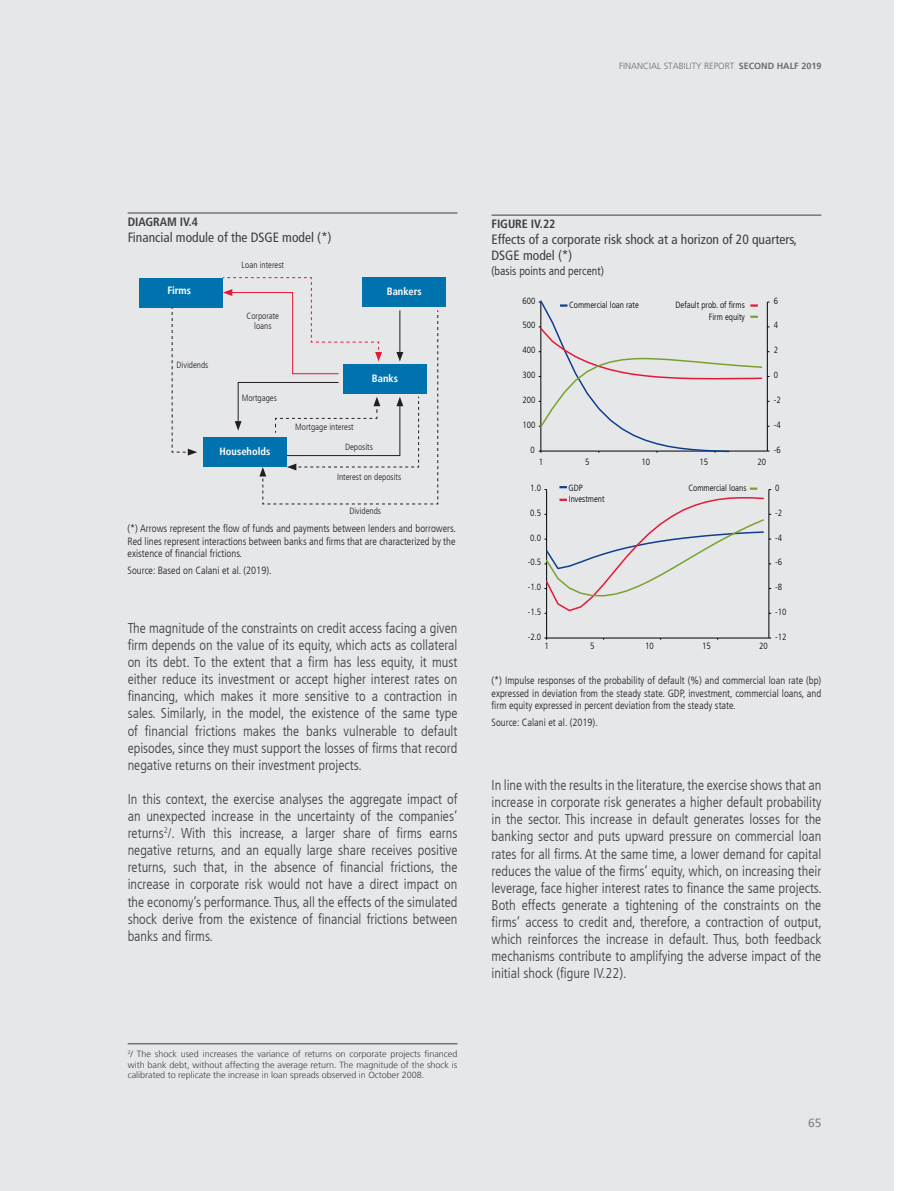
<style>
.page{position:relative;width:915px;height:1191px;background:#fff}
.page>*{position:absolute;margin:0;border:0;box-sizing:border-box;transform-origin:0 0}
.Texto_rec{font:300 condensed 14.25px/17.1px "Frutiger LT";color:#3e3e3f;text-align:justify}
.Titulo_Gráfico_o_tab{font:condensed 13.5px/16.2px "Frutiger LT";color:#3e3e3f}
.Titulo_Gráfico_o_tab-2{font:300 condensed 12px "Frutiger LT";color:#231f20}
.Gráfico_Y_Tabla{font:700 condensed 12px "Frutiger LT";letter-spacing:-.005em;color:#3e3e3f}
.t1{font:12px "Frutiger LT";color:#808285}
.Leyenda_grafico_y_ta{font:300 condensed 10.5px/12.6px "Frutiger LT";color:#231f20;text-align:justify}
.Texto_rec-2{font:700 condensed 10.5px "Frutiger LT";color:#fff}
.pie_de_página{font:300 9px/10.8px "Frutiger LT";color:#3e3e3f;text-align:justify}
.t2{font:300 condensed 9px/11.6px "Frutiger LT";color:#000001;text-align:right}
.Texto_rec-3{font:300 condensed 9px/10.5px "Frutiger LT";color:#231f20;text-align:center}
.t3{font:300 9px "Frutiger LT";color:#6c6d70}
.s1{font-weight:700}
</style>
<div class="page">
<div style="left:0;top:0;width:893px;height:1191px;background:#e6e7e9"></div>
<hr style="left:128px;top:213px;width:329px;height:1px;background:#3e3e3f">
<div style="left:139px;top:278px;width:84px;height:29px;background:#0073ae"></div>
<div style="left:203px;top:437px;width:84px;height:30px;background:#0073ae"></div>
<div style="left:362px;top:277px;width:84px;height:30px;background:#0073ae"></div>
<svg style="left:171px;top:307px;width:26px;height:148px"></svg>
<svg style="left:222px;top:277px;width:216px;height:228px"></svg>
<hr style="left:491px;top:215px;width:330px;height:1px;background:#3e3e3f">
<svg style="left:538px;top:300px;width:231px;height:153px"></svg>
<svg style="left:559px;top:486px;width:7px;height:2px"></svg>
<svg style="left:749px;top:487px;width:8px;height:3px"></svg>
<hr style="left:768px;top:489px;width:1px;height:149px;background:#000001">
<hr style="left:546px;top:489px;width:1px;height:149px;background:#000001">
<hr style="left:546px;top:637px;width:222px;height:1px;background:#000001">
<svg style="left:544px;top:496px;width:226px;height:118px"></svg>
<hr style="left:128px;top:1043px;width:329px;height:1px;background:#3e3e3f">
<p class="t3" style="left:619px;top:61px;width:204px">FINANCIAL STABILITY REPORT <span class="s1">SECOND HALF 2019</span></p>
<p class="Gráfico_Y_Tabla" style="left:128px;top:215px;width:72px">DIAGRAM IV.4</p>
<p class="Titulo_Gráfico_o_tab" style="left:128px;top:229px;width:205px">Financial module of the DSGE model (*)</p>
<p class="Texto_rec-2" style="left:167px;top:284px;width:25px">Firms</p>
<p class="Texto_rec-3" style="left:241px;top:259px;width:44px">Loan interest</p>
<p class="Texto_rec-3" style="left:246px;top:310px;width:34px">Corporate loans</p>
<p class="Texto_rec-2" style="left:386px;top:285px;width:36px">Bankers</p>
<p class="Texto_rec-3" style="left:176px;top:360px;width:33px">Dividends</p>
<p class="Texto_rec-3" style="left:242px;top:393px;width:37px">Mortgages</p>
<p class="Texto_rec-2" style="left:219px;top:445px;width:52px">Households</p>
<p class="Texto_rec-3" style="left:295px;top:421px;width:60px">Mortgage interest</p>
<p class="Texto_rec-2" style="left:372px;top:372px;width:28px">Banks</p>
<p class="Texto_rec-3" style="left:345px;top:442px;width:29px">Deposits</p>
<p class="Texto_rec-3" style="left:337px;top:471px;width:66px">Interest on deposits</p>
<p class="Texto_rec-3" style="left:349px;top:506px;width:33px">Dividends</p>
<p class="Leyenda_grafico_y_ta" style="left:127px;top:522px;width:330px">(*) Arrows represent the flow of funds and payments between lenders and borrowers.<br>Red lines represent interactions between banks and firms that are characterized by the existence of financial frictions.</p>
<p class="Leyenda_grafico_y_ta" style="left:127px;top:564px;width:145px">Source: Based on Calani et al. (2019).</p>
<p class="Texto_rec" style="left:128px;top:619px;width:331px">The magnitude of the constraints on credit access facing a given firm depends on the value of its equity, which acts as collateral on its debt. To the extent that a firm has less equity, it must either reduce its investment or accept higher interest rates on financing, which makes it more sensitive to a contraction in sales. Similarly, in the model, the existence of the same type of financial frictions makes the banks vulnerable to default episodes, since they must support the losses of firms that record negative returns on their investment projects.</p>
<p class="Texto_rec" style="left:128px;top:790px;width:331px">In this context, the exercise analyses the aggregate impact of an unexpected increase in the uncertainty of the companies’ returns<sup>2</sup>/. With this increase, a larger share of firms earns negative returns, and an equally large share receives positive returns, such that, in the absence of financial frictions, the increase in corporate risk would not have a direct impact on the economy’s performance. Thus, all the effects of the simulated shock derive from the existence of financial frictions between banks and firms.</p>
<p class="pie_de_página" style="left:128px;top:1048px;width:331px"><sup>2</sup>/ The shock used increases the variance of returns on corporate projects financed with bank debt, without affecting the average return. The magnitude of the shock is calibrated to replicate the increase in loan spreads observed in October 2008.</p>
<p class="Gráfico_Y_Tabla" style="left:491px;top:217px;width:65px">FIGURE IV.22</p>
<p class="Titulo_Gráfico_o_tab" style="left:491px;top:231px;width:307px">Effects of a corporate risk shock at a horizon of 20 quarters,<br>DSGE model (*)</p>
<p class="Titulo_Gráfico_o_tab-2" style="left:491px;top:264px;width:114px">(basis points and percent)</p>
<p class="t2" style="left:522px;top:295px;width:14px">600</p>
<p class="t2" style="left:522px;top:320px;width:14px">500</p>
<p class="t2" style="left:569px;top:299px;width:71px">Commercial loan rate</p>
<p class="t2" style="left:675px;top:299px;width:71px">Default prob. of firms<br>Firm equity</p>
<p class="t2" style="left:773px;top:295px;width:6px">6</p>
<p class="t2" style="left:773px;top:320px;width:6px">4</p>
<p class="t2" style="left:522px;top:344px;width:14px">400</p>
<p class="t2" style="left:773px;top:344px;width:6px">2</p>
<p class="t2" style="left:522px;top:369px;width:14px">300</p>
<p class="t2" style="left:773px;top:369px;width:6px">0</p>
<p class="t2" style="left:522px;top:394px;width:14px">200</p>
<p class="t2" style="left:773px;top:394px;width:8px">-2</p>
<p class="t2" style="left:522px;top:419px;width:14px">100</p>
<p class="t2" style="left:773px;top:419px;width:8px">-4</p>
<p class="t2" style="left:530px;top:444px;width:6px">0</p>
<p class="t2" style="left:773px;top:444px;width:8px">-6</p>
<p class="t2" style="left:538px;top:456px;width:6px">1</p>
<p class="t2" style="left:585px;top:456px;width:6px">5</p>
<p class="t2" style="left:641px;top:456px;width:10px">10</p>
<p class="t2" style="left:699px;top:456px;width:10px">15</p>
<p class="t2" style="left:757px;top:456px;width:10px">20</p>
<p class="t2" style="left:530px;top:482px;width:12px">1.0</p>
<p class="t2" style="left:568px;top:482px;width:38px;line-height:11.1px;text-align:left">GDP<br>Investment</p>
<p class="t2" style="left:688px;top:482px;width:60px">Commercial loans</p>
<p class="t2" style="left:775px;top:482px;width:6px">0</p>
<p class="t2" style="left:530px;top:507px;width:12px">0.5</p>
<p class="t2" style="left:775px;top:507px;width:8px">-2</p>
<p class="t2" style="left:530px;top:532px;width:12px">0.0</p>
<p class="t2" style="left:775px;top:532px;width:8px">-4</p>
<p class="t2" style="left:527px;top:556px;width:15px">-0.5</p>
<p class="t2" style="left:775px;top:556px;width:8px">-6</p>
<p class="t2" style="left:527px;top:581px;width:15px">-1.0</p>
<p class="t2" style="left:775px;top:581px;width:8px">-8</p>
<p class="t2" style="left:527px;top:606px;width:15px">-1.5</p>
<p class="t2" style="left:775px;top:606px;width:13px">-10</p>
<p class="t2" style="left:527px;top:631px;width:15px">-2.0</p>
<p class="t2" style="left:775px;top:631px;width:13px">-12</p>
<p class="t2" style="left:544px;top:640px;width:6px">1</p>
<p class="t2" style="left:590px;top:640px;width:6px">5</p>
<p class="t2" style="left:645px;top:640px;width:10px">10</p>
<p class="t2" style="left:702px;top:640px;width:10px">15</p>
<p class="t2" style="left:759px;top:640px;width:10px">20</p>
<p class="Leyenda_grafico_y_ta" style="left:491px;top:674px;width:331px">(*) Impulse responses of the probability of default (%) and commercial loan rate (bp) expressed in deviation from the steady state. GDP, investment, commercial loans, and firm equity expressed in percent deviation from the steady state.</p>
<p class="Leyenda_grafico_y_ta" style="left:491px;top:716px;width:108px">Source: Calani et al. (2019).</p>
<p class="Texto_rec" style="left:491px;top:777px;width:332px">In line with the results in the literature, the exercise shows that an increase in corporate risk generates a higher default probability in the sector. This increase in default generates losses for the banking sector and puts upward pressure on commercial loan rates for all firms. At the same time, a lower demand for capital reduces the value of the firms’ equity, which, on increasing their leverage, face higher interest rates to finance the same projects.<br>Both effects generate a tightening of the constraints on the firms’ access to credit and, therefore, a contraction of output, which reinforces the increase in default. Thus, both feedback mechanisms contribute to amplifying the adverse impact of the initial shock (figure IV.22).</p>
<p class="t1" style="left:807px;top:1116px;width:15px">65</p>
</div>
